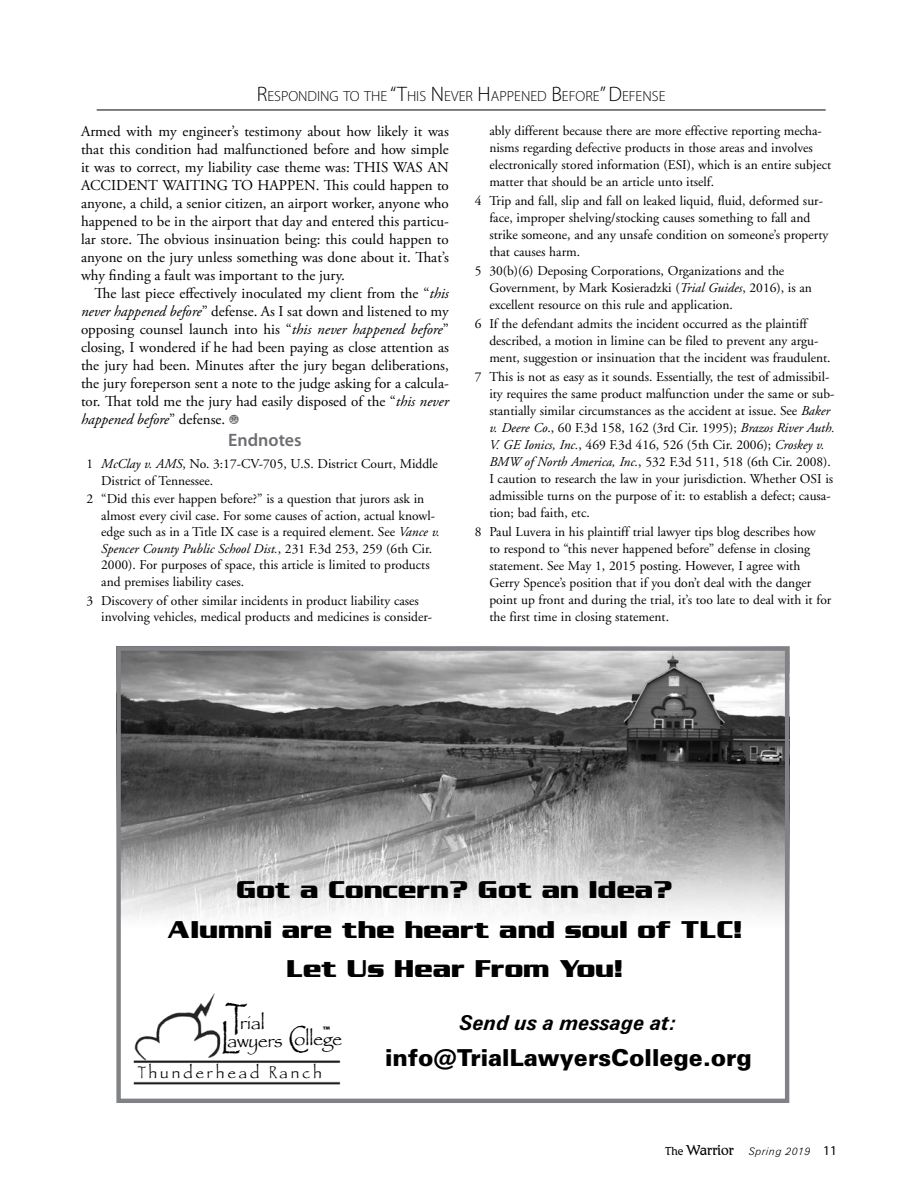
<style>
.page{position:relative;width:918px;height:1188px;background:#fff}
.page>*{position:absolute;margin:0;border:0;box-sizing:border-box;transform-origin:0 0}
.t1{font:700 26.4px/39.6px "Serpentine Sans ICG";color:#000;text-align:center}
.t2{font:900 23.4px "Zurich BT";color:#000}
.t3{font:italic 700 20.55px "Zurich BT";color:#000}
.t4{font:18px "Papyrus Plain";color:#000}
.t5{font:600 18px "Myriad Pro";color:#6d6e71}
.t6{font:15.3px "Papyrus Plain";letter-spacing:.2em;color:#000}
.t7{font:15px/18px "Adobe Garamond Pro";color:#000;text-align:justify}
.t8{font:300 14.7px "Myriad Pro";color:#000}
.t9{font:13.5px/17px "Adobe Garamond";color:#000}
.t10{font:700 10.95px "Myriad Pro";color:#000}
.t11{font:italic 300 10.5px "Zurich BT";letter-spacing:.05em;color:#000}
.s1{font-size:21px}
.s2{font-style:italic}
.s3{font-family:"Mac Dings";color:#6d6e71}
.s4{font-size:48.3px}
.s5{font-size:39.6px}
.s6{font-size:17.85px}
.s7{font-family:"Romic Light Plain";font-weight:400;font-style:normal;font-size:12px}
.s8{font-family:"Romic Light Plain";font-weight:400;font-style:normal;font-size:15px}
.s9{font-family:"Myriad Pro";font-weight:400;font-style:normal;font-size:13.5px}
</style>
<div class="page">
<img style="left:121px;top:651px;width:663px;height:266px">
<div style="left:116px;top:646px;width:673px;height:457px;border:4px solid #808285"></div>
<img style="left:133px;top:993px;width:208px;height:92px">
<hr style="left:97px;top:110px;width:729px;height:1px;background:#000">
<p class="t8" style="left:257px;top:88px;width:410px"><span class="s1">R</span>ESPONDING TO THE <span class="s1">“T</span>HIS <span class="s1">N</span> EVER <span class="s1">H</span>APPENED <span class="s1">B</span>EFORE<span class="s1">” D</span>EFENSE</p>
<p class="t7" style="left:81px;top:123px;width:369px">Armed with my engineer’s testimony about how likely it was that this condition had malfunctioned before and how simple it was to correct, my liability case theme was: THIS WAS AN ACCIDENT WAITING TO HAPPEN. This could happen to anyone, a child, a senior citizen, an airport worker, anyone who happened to be in the airport that day and entered this particu&shy;lar store. The obvious insinuation being: this could happen to anyone on the jury unless something was done about it. That’s why finding a fault was important to the jury.</p>
<p class="t7" style="left:81px;top:285px;width:369px;text-indent:14px">The last piece effectively inoculated my client from the “<span class="s2">this never happened before</span>” defense. As I sat down and listened to my opposing counsel launch into his “<span class="s2">this never happened before</span>” closing, I wondered if he had been paying as close attention as the jury had been. Minutes after the jury began deliberations, the jury foreperson sent a note to the judge asking for a calcula&shy;tor. That told me the jury had easily disposed of the “<span class="s2">this never happened before</span>” defense. <span class="s3">q</span></p>
<h3 class="t5" style="left:228px;top:429px;width:75px">Endnotes</h3>
<p class="t9" style="left:101px;top:456px;width:338px;line-height:16.5px;text-indent:-15px">1 <span class="s2">McClay v. AMS</span>, No. 3:17-CV-705, U.S. District Court, Middle<br>District of Tennessee.</p>
<p class="t9" style="left:101px;top:491px;width:340px;line-height:16.5px;text-indent:-15px">2 “Did this ever happen before?” is a question that jurors ask in almost every civil case. For some causes of action, actual knowl&shy;edge such as in a Title IX case is a required element. See <span class="s2">Vance v.<br>Spencer County Public School Dist.</span>, 231 F.3d 253, 259 (6th Cir.<br>2000). For purposes of space, this article is limited to products and premises liability cases.</p>
<p class="t9" style="left:101px;top:592px;width:333px;line-height:16.5px;text-indent:-15px">3 Discovery of other similar incidents in product liability cases involving vehicles, medical products and medicines is consider-</p>
<p class="t9" style="left:489px;top:123px;width:343px">ably different because there are more effective reporting mecha&shy;nisms regarding defective products in those areas and involves electronically stored information (ESI), which is an entire subject matter that should be an article unto itself.</p>
<p class="t9" style="left:489px;top:193px;width:341px;text-indent:-15px">4 Trip and fall, slip and fall on leaked liquid, fluid, deformed sur&shy;face, improper shelving/stocking causes something to fall and strike someone, and any unsafe condition on someone’s property that causes harm.</p>
<p class="t9" style="left:489px;top:263px;width:324px;text-indent:-15px">5 30(b)(6) Deposing Corporations, Organizations and the<br>Government, by Mark Kosieradzki (<span class="s2">Trial Guides</span>, 2016), is an excellent resource on this rule and application.</p>
<p class="t9" style="left:489px;top:316px;width:343px;text-indent:-15px">6 If the defendant admits the incident occurred as the plaintiff described, a motion in limine can be filed to prevent any argu&shy;ment, suggestion or insinuation that the incident was fraudulent.</p>
<p class="t9" style="left:489px;top:369px;width:347px;text-indent:-15px">7 This is not as easy as it sounds. Essentially, the test of admissibil&shy;ity requires the same product malfunction under the same or sub&shy;stantially similar circumstances as the accident at issue. See <span class="s2">Baker v. Deere Co</span>., 60 F.3d 158, 162 (3rd Cir. 1995); <span class="s2">Brazos River Auth.<br>V. GE Ionics, Inc.</span>, 469 F.3d 416, 526 (5th Cir. 2006); <span class="s2">Croskey v.<br>BMW of North America, Inc.</span>, 532 F.3d 511, 518 (6th Cir. 2008).<br>I caution to research the law in your jurisdiction. Whether OSI is admissible turns on the purpose of it: to establish a defect; causa&shy;tion; bad faith, etc.</p>
<p class="t9" style="left:489px;top:524px;width:344px;text-indent:-15px">8 Paul Luvera in his plaintiff trial lawyer tips blog describes how<br>to respond to “this never happened before” defense in closing statement. See May 1, 2015 posting. However, I agree with Gerry Spence’s position that if you don’t deal with the danger point up front and during the trial, it’s too late to deal with it for the first time in closing statement.</p>
<h1 class="t1" style="left:167px;top:870px;width:577px">Got a Concern? Got an Idea?<br>Alumni are the heart and soul of TLC!<br>Let Us Hear From You!</h1>
<h3 class="t3" style="left:460px;top:1010px;width:219px">Send us a message at:</h3>
<h2 class="t2" style="left:385px;top:1043px;width:368px">info@TrialLawyersCollege.org</h2>
<h3 class="t4" style="left:220px;top:1028px;width:123px"><sup>T</sup><span class="s4">L</span> <span class="s5">C</span>ollege</h3>
<p class="t6" style="left:138px;top:1064px;width:185px"><span class="s6">T</span>hunderhead <span class="s6">R</span>anch</p>
<h3 class="t4" style="left:240px;top:1012px;width:26px">rial</h3>
<p class="t10" style="left:323px;top:1023px;width:9px">™</p>
<h3 class="t4" style="left:227px;top:1030px;width:57px">awyers</h3>
<p class="t11" style="left:665px;top:1145px;width:173px"><span class="s7">The</span> <span class="s8">Warrior</span> Spring 2019 <span class="s9">11</span></p>
</div>
